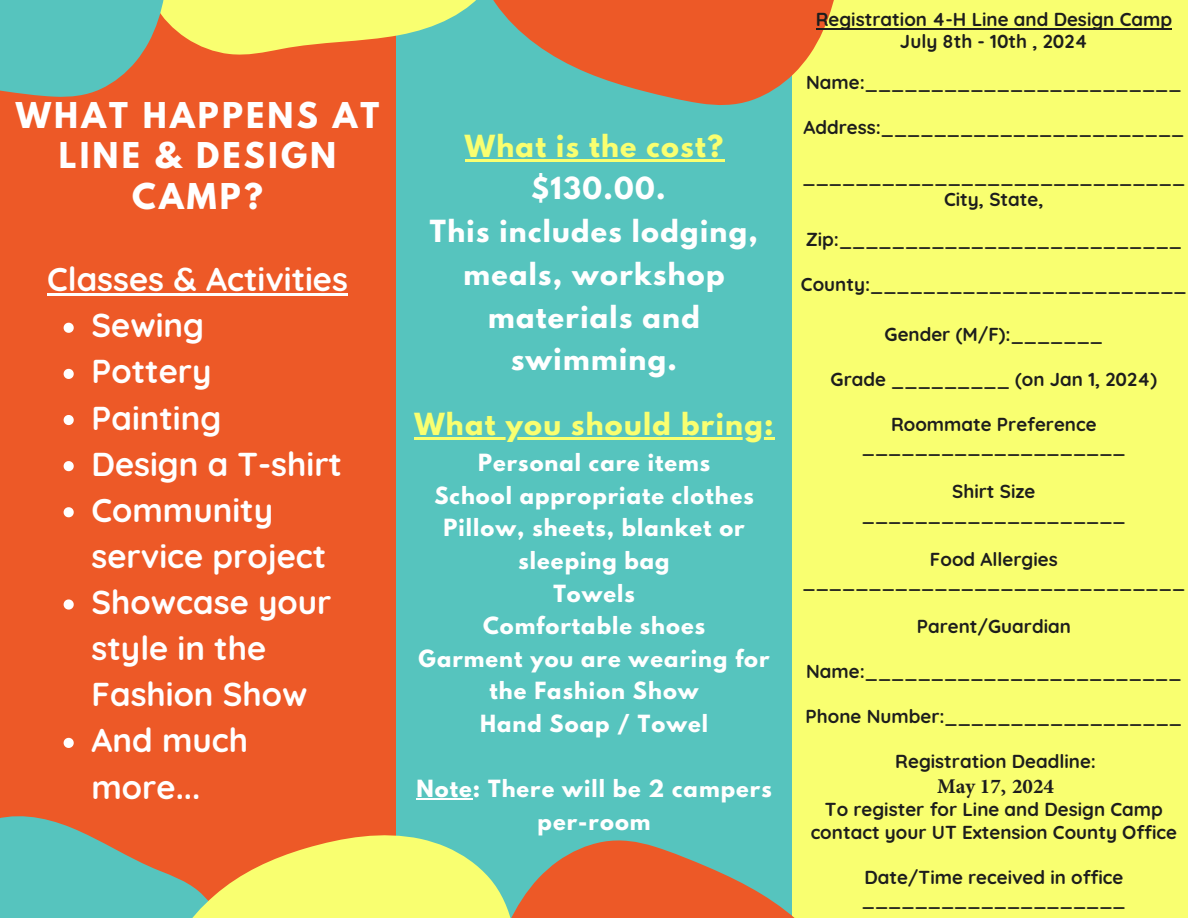
<style>
.page{position:relative;width:1188px;height:918px;background:#f9ff70}
.page>*{position:absolute;margin:0;border:0;box-sizing:border-box;transform-origin:0 0}
.t1{font:700 33px/46.2px "Quicksand";color:#fff}
.t2{font:700 31.5px/40.5px "League Spartan";letter-spacing:.1em;color:#fff;text-align:center}
.t3{font:700 27px/42.8px "League Spartan";letter-spacing:.05em;color:#fff;text-align:center}
.t4{font:700 27px "League Spartan";letter-spacing:.05em;color:#f9ff70}
.t5{font:700 21px/32.7px "League Spartan";letter-spacing:.05em;color:#fff;text-align:center}
.t6{font:700 21px "Minion Pro";color:#1d1d1d}
.t7{font:700 18.75px/22.5px "Quicksand";color:#1d1d1d;text-align:center}
.s1{color:#f9ff70}
</style>
<div class="page">
<div style="left:0;top:0;width:397px;height:918px;background:#ed5927"></div>
<div style="left:396px;top:0;width:396px;height:918px;background:#56c4be"></div>
<svg style="left:248px;top:0;width:181px;height:55px;fill:#f9ff70"></svg>
<svg style="left:0;top:0;width:248px;height:97px;fill:#56c4be"></svg>
<svg style="left:429px;top:0;width:505px;height:162px"></svg>
<hr style="left:47px;top:293px;width:301px;height:3px;background:#fff">
<svg style="left:64px;top:323px;width:10px;height:10px"></svg>
<svg style="left:64px;top:369px;width:10px;height:10px"></svg>
<svg style="left:64px;top:415px;width:10px;height:10px"></svg>
<svg style="left:64px;top:461px;width:10px;height:10px"></svg>
<svg style="left:64px;top:507px;width:10px;height:10px"></svg>
<svg style="left:64px;top:599px;width:10px;height:11px"></svg>
<svg style="left:64px;top:738px;width:10px;height:10px"></svg>
<svg style="left:0;top:816px;width:107px;height:102px;background:#63bab0"></svg>
<svg style="left:107px;top:835px;width:291px;height:83px"></svg>
<svg style="left:398px;top:798px;width:397px;height:120px"></svg>
<hr style="left:414px;top:437px;width:361px;height:3px;background:#f9ff70">
<hr style="left:417px;top:798px;width:56px;height:2px;background:#fff">
<hr style="left:816px;top:29px;width:356px;height:1px;background:#1d1d1d">
<p class="t2" style="left:16px;top:99px;width:365px">WHAT HAPPENS AT<br>LINE &amp; DESIGN<br>CAMP?</p>
<p class="t1" style="left:47px;top:256px;width:302px">Classes &amp; Activities</p>
<h1 class="t1" style="left:92px;top:302px;width:114px">Sewing</h1>
<h2 class="t1" style="left:92px;top:348px;width:121px">Pottery</h2>
<h3 class="t1" style="left:92px;top:394px;width:131px">Painting</h3>
<h3 class="t1" style="left:92px;top:440px;width:252px">Design a T-shirt</h3>
<h3 class="t1" style="left:92px;top:486px;width:236px">Community service project</h3>
<h3 class="t1" style="left:92px;top:579px;width:241px">Showcase your style in the<br>Fashion Show</h3>
<h3 class="t1" style="left:92px;top:717px;width:158px">And much more...</h3>
<p class="t3" style="left:430px;top:128px;width:330px"><span class="s1">What is the cost? </span>$130.00.<br>This includes lodging, meals, workshop materials and swimming.</p>
<p class="t4" style="left:414px;top:411px;width:361px">What you should bring:</p>
<p class="t5" style="left:419px;top:449px;width:353px">Personal care items<br>School appropriate clothes<br>Pillow, sheets, blanket or sleeping bag<br>Towels<br>Comfortable shoes<br>Garment you are wearing for the Fashion Show<br>Hand Soap / Towel</p>
<p class="t5" style="left:417px;top:775px;width:357px">Note: There will be 2 campers per-room</p>
<p class="t7" style="left:816px;top:8px;width:358px">Registration 4-H Line and Design Camp<br>July 8th - 10th , 2024</p>
<p class="t7" style="left:806px;top:70px;width:377px">Name:________________________</p>
<p class="t7" style="left:803px;top:115px;width:382px">Address:_______________________</p>
<p class="t7" style="left:803px;top:165px;width:384px">_____________________________<br>City, State,</p>
<p class="t7" style="left:806px;top:228px;width:378px">Zip:__________________________</p>
<p class="t7" style="left:801px;top:273px;width:387px">County:________________________</p>
<p class="t7" style="left:885px;top:323px;width:220px">Gender (M/F):_______</p>
<p class="t7" style="left:831px;top:368px;width:328px">Grade _________ (on Jan 1, 2024)</p>
<p class="t7" style="left:862px;top:413px;width:265px">Roommate Preference ____________________</p>
<p class="t7" style="left:862px;top:480px;width:265px">Shirt Size ____________________</p>
<p class="t7" style="left:803px;top:548px;width:384px">Food Allergies _____________________________</p>
<p class="t7" style="left:917px;top:615px;width:156px">Parent/Guardian</p>
<p class="t7" style="left:806px;top:660px;width:377px">Name:________________________</p>
<p class="t7" style="left:806px;top:705px;width:378px">Phone Number:__________________</p>
<p class="t7" style="left:895px;top:750px;width:202px">Registration Deadline:</p>
<p class="t6" style="left:937px;top:772px;width:118px">May 17, 2024</p>
<p class="t7" style="left:811px;top:798px;width:368px">To register for Line and Design Camp contact your UT Extension County Office</p>
<p class="t7" style="left:862px;top:865px;width:265px;text-align:left">Date/Time received in office ____________________</p>
</div>
